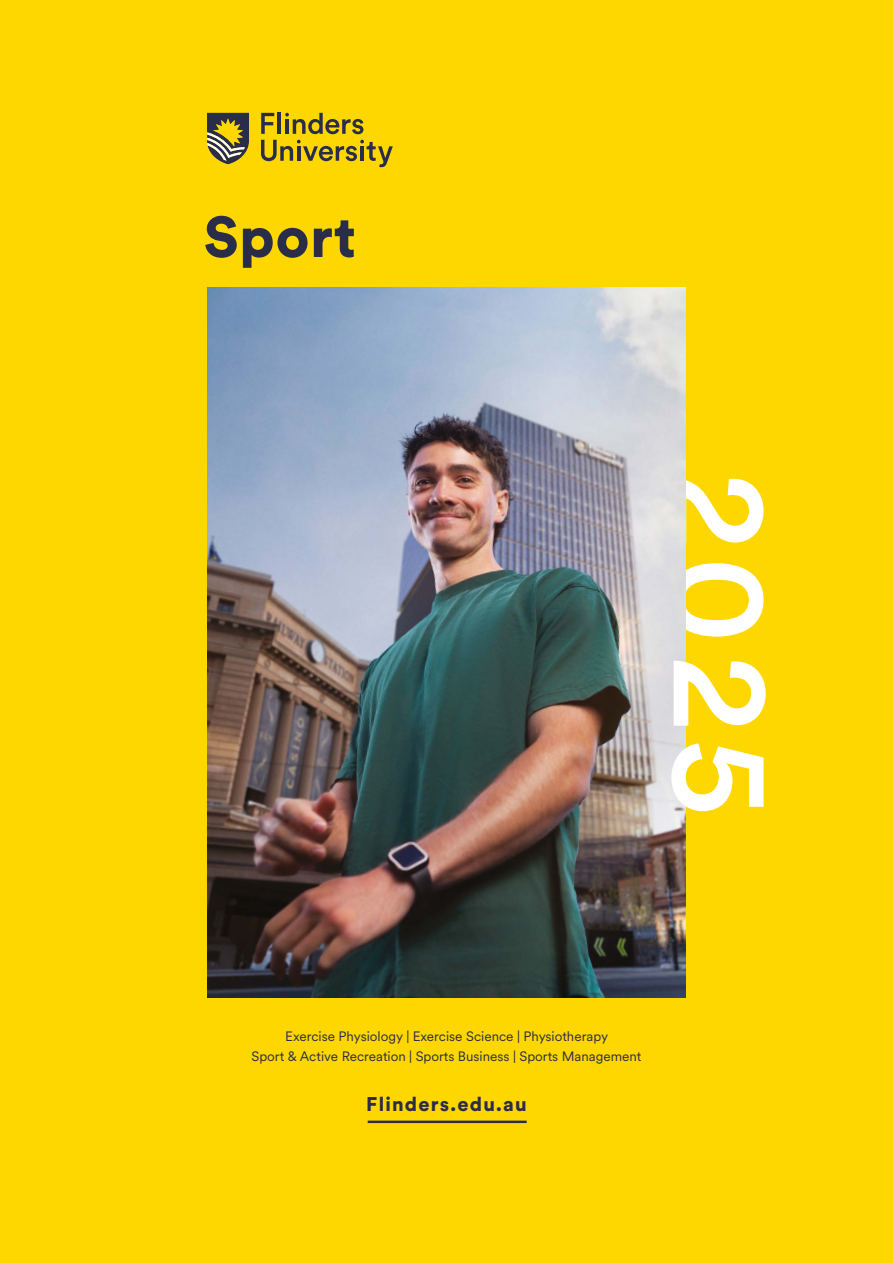
<style>
.page{position:relative;width:893px;height:1263px;background:#ffd700}
.page>*{position:absolute;margin:0;border:0;box-sizing:border-box;transform-origin:0 0}
.t1{font:500 138.75px "Circular XX";color:#fff}
.t2{font:900 57px "Circular XX";letter-spacing:.01em;color:#2a2d49}
.t3{font:900 19.65px "Circular XX";letter-spacing:.06em;color:#2a2d49}
.t4{font:13.5px/19.5px "Circular XX";color:#2a2d49;text-align:center}
</style>
<div class="page">
<hr style="left:368px;top:1120px;width:159px;height:3px;background:#2a2d49">
<img style="left:207px;top:288px;width:479px;height:710px">
<svg style="left:261px;top:140px;width:132px;height:27px"></svg>
<svg style="left:207px;top:113px;width:42px;height:51px"></svg>
<svg style="left:261px;top:113px;width:13px;height:21px"></svg>
<hr style="left:277px;top:113px;width:4px;height:21px;background:#2a2d49">
<svg style="left:285px;top:113px;width:78px;height:21px"></svg>
<h2 class="t2" style="left:203px;top:197px;width:154px">Sport</h2>
<h1 class="t1" style="left:816px;top:472px;width:346px;rotate:90deg">2025</h1>
<p class="t4" style="left:252px;top:1026px;width:391px">Exercise Physiology | Exercise Science | Physiotherapy<br>Sport &amp; Active Recreation | Sports Business | Sports Management</p>
<h3 class="t3" style="left:366px;top:1090px;width:162px">Flinders.edu.au</h3>
</div>
